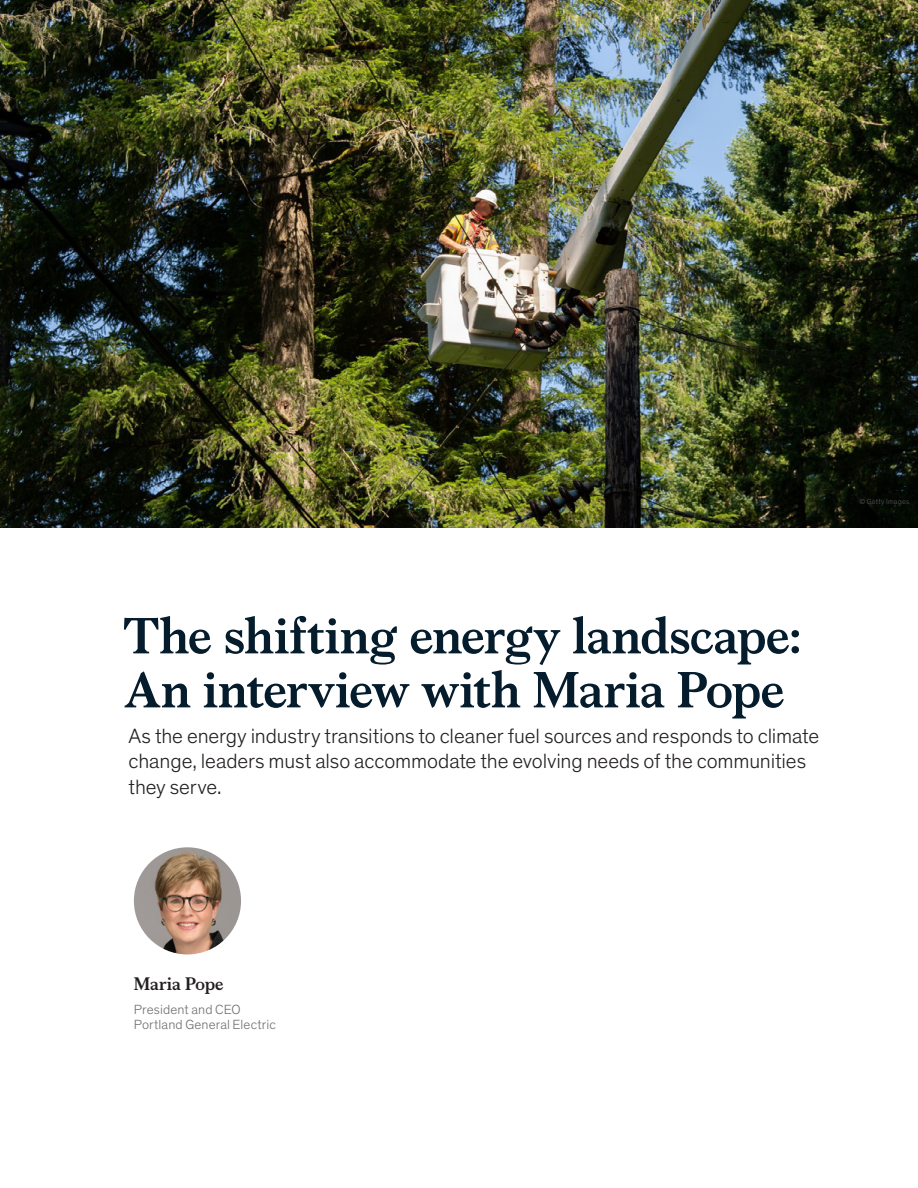
<style>
.page{position:relative;width:918px;height:1188px;background:#fff}
.page>*{position:absolute;margin:0;border:0;box-sizing:border-box;transform-origin:0 0}
.Title_of_article-dee{font:700 51px/54px "Bower";letter-spacing:-.005em;color:#051c2c}
.Standfirst-Dek_Thein{font:300 21px/25.5px "Theinhardt Pan";letter-spacing:-.005em;color:#231f20}
.t1{font:700 18px "Bower";letter-spacing:-.01em;color:#231f20}
.t2{font:300 13.5px/15px "Theinhardt Pan";letter-spacing:.01em;color:#6c6d70}
.Art_Photo_credit{font:300 7.5px "Theinhardt Pan";letter-spacing:.025em;color:#57585a}
</style>
<div class="page">
<img style="left:0;top:0;width:918px;height:527px">
<img style="left:134px;top:847px;width:107px;height:107px;border-radius:54px">
<p class="Art_Photo_credit" style="left:859px;top:496px;width:52px">© Getty Images</p>
<p class="Title_of_article-dee" style="left:123px;top:605px;width:680px">The shifting energy landscape:<br>An interview with Maria Pope</p>
<p class="Standfirst-Dek_Thein" style="left:129px;top:722px;width:692px">As the energy industry transitions to cleaner fuel sources and responds to climate change, leaders must also accommodate the evolving needs of the communities they serve.</p>
<p class="t1" style="left:134px;top:971px;width:91px">Maria Pope</p>
<p class="t2" style="left:134px;top:1001px;width:143px">President and CEO<br>Portland General Electric</p>
</div>
